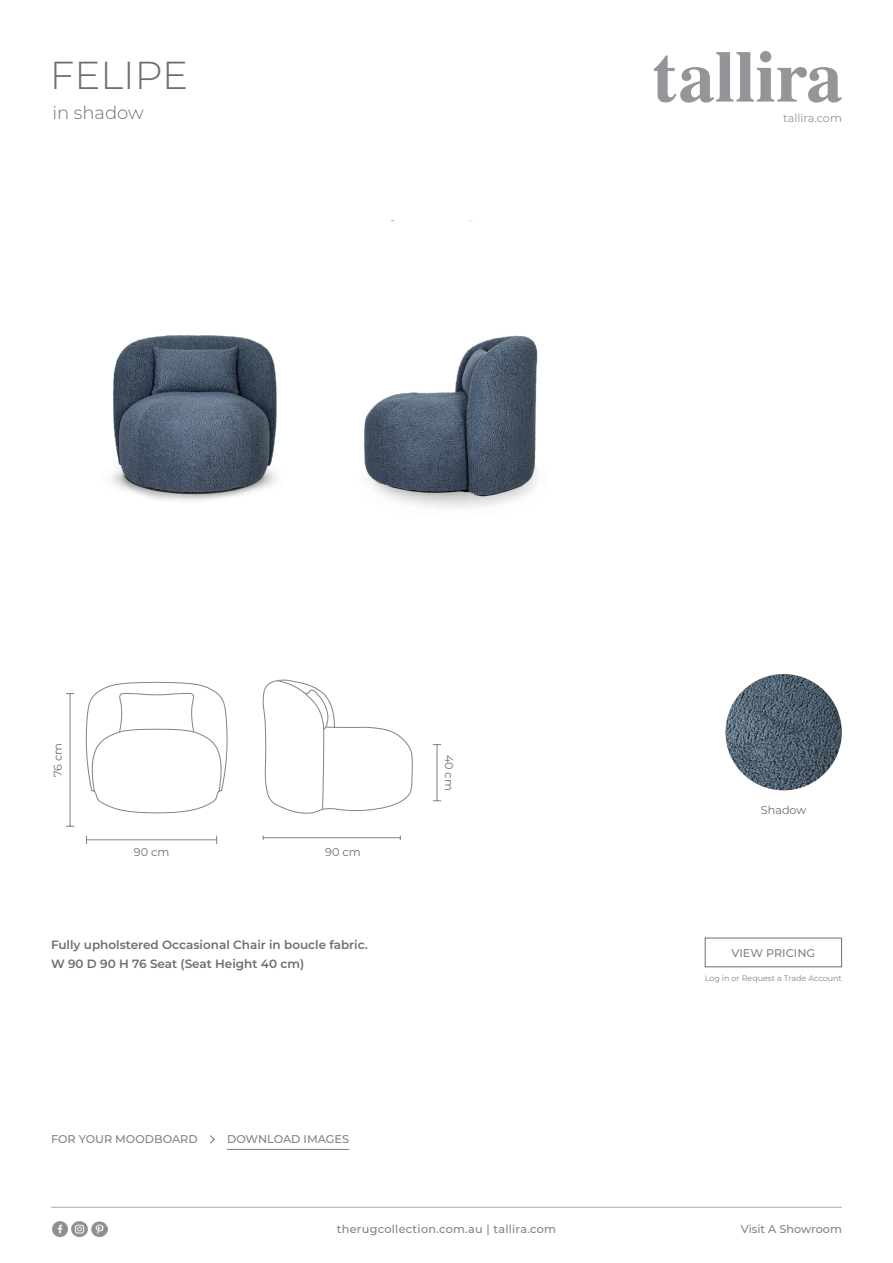
<style>
.page{position:relative;width:893px;height:1263px;background:#fff}
.page>*{position:absolute;margin:0;border:0;box-sizing:border-box;transform-origin:0 0}
.t1{font:300 39px "Montserrat";color:#6d6e71}
.t2{font:300 18px "Montserrat";color:#6d6e71}
.t3{font:600 12px/18.6px "Montserrat";color:#6d6e71}
.t4{font:500 11.25px "Montserrat";color:#808285}
.t5{font:500 11.25px "Montserrat";letter-spacing:.025em;color:#808285}
.t6{font:11.25px "Montserrat";color:#6d6e71}
.t7{font:11.25px "Montserrat";color:#939598}
.t8{font:7.95px "Montserrat";color:#808285}
</style>
<div class="page">
<svg style="left:654px;top:51px;width:188px;height:52px"></svg>
<svg style="left:210px;top:1135px;width:5px;height:9px"></svg>
<hr style="left:51px;top:1207px;width:791px;height:1px;background:#a7a9ac">
<img style="left:52px;top:1221px;width:16px;height:16px">
<img style="left:71px;top:1221px;width:17px;height:17px">
<img style="left:92px;top:1221px;width:15px;height:15px">
<img style="left:725px;top:674px;width:117px;height:116px;border-radius:58px">
<div style="left:705px;top:938px;width:137px;height:29px;border:1px solid #6d6e71"></div>
<hr style="left:87px;top:839px;width:130px;height:1px;background:#808285">
<hr style="left:437px;top:745px;width:1px;height:56px;background:#808285">
<hr style="left:263px;top:837px;width:137px;height:1px;background:#808285">
<hr style="left:70px;top:693px;width:1px;height:133px;background:#808285">
<img style="left:111px;top:334px;width:166px;height:167px">
<img style="left:364px;top:220px;width:174px;height:288px">
<hr style="left:227px;top:1149px;width:122px;height:1px;background:#808285">
<svg style="left:86px;top:682px;width:141px;height:132px"></svg>
<svg style="left:263px;top:679px;width:150px;height:135px"></svg>
<h1 class="t1" style="left:50px;top:48px;width:140px">FELIPE</h1>
<h2 class="t2" style="left:52px;top:100px;width:93px">in shadow</h2>
<p class="t6" style="left:50px;top:777px;width:36px;rotate:-90deg">76 cm</p>
<p class="t6" style="left:134px;top:844px;width:37px">90 cm</p>
<p class="t6" style="left:325px;top:844px;width:37px">90 cm</p>
<p class="t3" style="left:51px;top:935px;width:318px">Fully upholstered Occasional Chair in boucle fabric.<br>W 90 D 90 H 76 Seat (Seat Height 40 cm)</p>
<p class="t4" style="left:51px;top:1131px;width:148px">FOR YOUR MOODBOARD</p>
<p class="t4" style="left:227px;top:1131px;width:124px">DOWNLOAD IMAGES</p>
<p class="t6" style="left:457px;top:755px;width:38px;rotate:90deg">40 cm</p>
<p class="t7" style="left:783px;top:110px;width:60px">tallira.com</p>
<p class="t6" style="left:761px;top:802px;width:47px">Shadow</p>
<p class="t4" style="left:732px;top:945px;width:85px">VIEW PRICING</p>
<p class="t8" style="left:705px;top:972px;width:139px">Log in or Request a Trade Account</p>
<p class="t5" style="left:337px;top:1221px;width:221px">therugcollection.com.au | tallira.com</p>
<p class="t4" style="left:741px;top:1221px;width:103px">Visit A Showroom</p>
</div>
